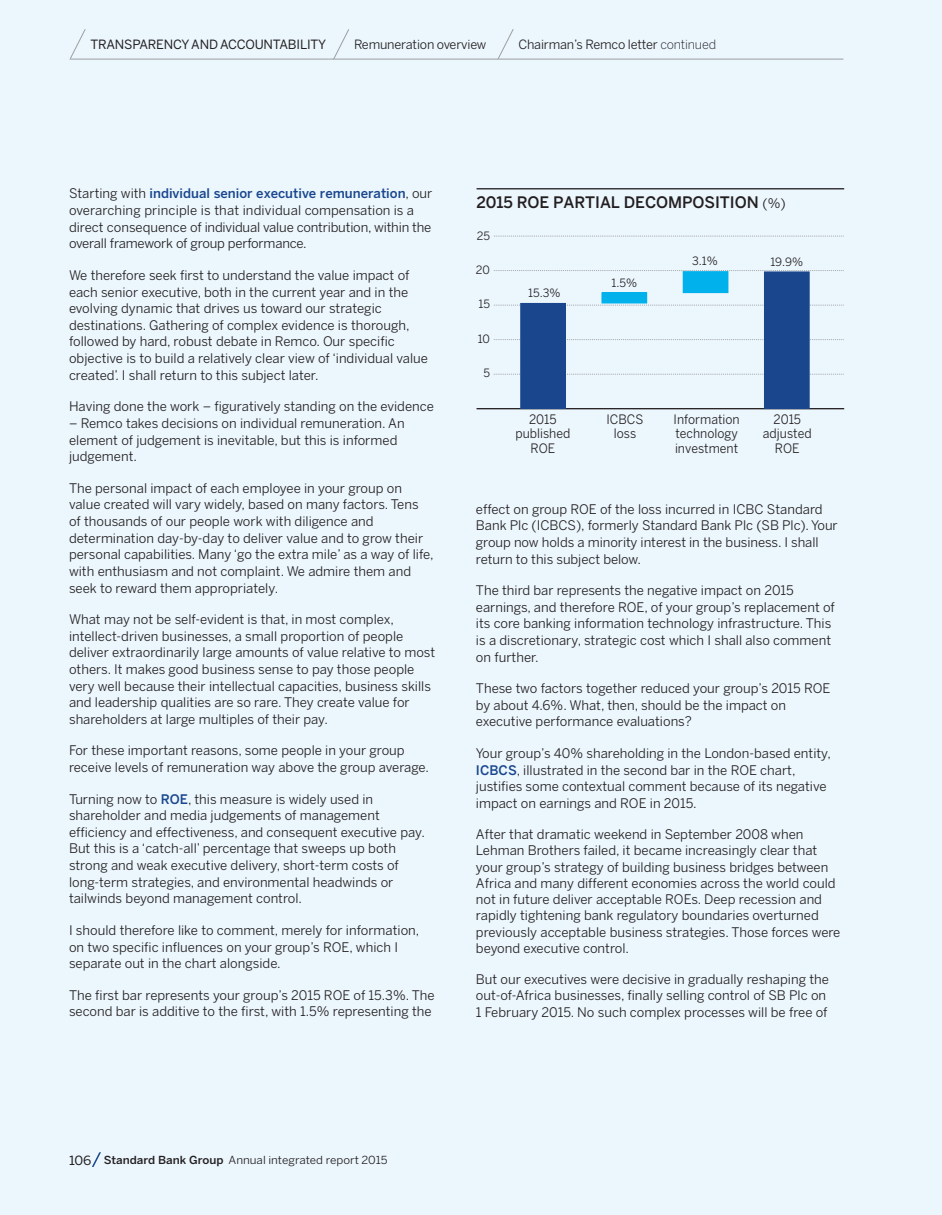
<style>
.page{position:relative;width:942px;height:1215px;background:#fff}
.page>*{position:absolute;margin:0;border:0;box-sizing:border-box;transform-origin:0 0}
.t1{font:500 15.75px "Benton Sans";letter-spacing:-.005em;color:#231f20}
.t2{font:13.12px/16.6px "Benton Sans";color:#231f20}
.t3{font:12.95px/14.7px "Benton Sans";color:#231f20;text-align:center;scale:.95 1}
.t4{font:12.6px "Benton Sans";letter-spacing:-.015em;color:#231f20}
.t5{font:12.6px "Benton Sans";letter-spacing:-.015em;color:#231f20}
.t6{font:11.38px "Benton Sans";color:#231f20}
.t7{font:11.03px "Benton Sans";color:#231f20;scale:1.06 1}
.s1{font-weight:300}
.s2{font-weight:500;color:#19468d}
.s3{font-weight:400;font-size:13.12px}
.s4{font-size:12.6px}
.s5{font-weight:500}
</style>
<div class="page">
<div style="left:0;top:0;width:942px;height:1214px;background:#ebf6fd"></div>
<hr style="left:85px;top:59px;width:244px;height:1px;background:#9d9fa1">
<hr style="left:334px;top:59px;width:159px;height:1px;background:#9d9fa1">
<hr style="left:498px;top:59px;width:345px;height:1px;background:#9d9fa1">
<svg style="left:69px;top:29px;width:17px;height:31px"></svg>
<svg style="left:329px;top:29px;width:21px;height:31px"></svg>
<svg style="left:493px;top:29px;width:21px;height:31px"></svg>
<svg style="left:92px;top:1152px;width:9px;height:14px"></svg>
<svg style="left:494px;top:236px;width:350px;height:1px"></svg>
<svg style="left:494px;top:339px;width:350px;height:1px"></svg>
<svg style="left:494px;top:270px;width:350px;height:1px"></svg>
<svg style="left:494px;top:374px;width:350px;height:1px"></svg>
<svg style="left:494px;top:305px;width:350px;height:1px"></svg>
<hr style="left:476px;top:408px;width:368px;height:1px;background:#231f20">
<div style="left:521px;top:303px;width:44px;height:105px;background:#19468d"></div>
<div style="left:520px;top:303px;width:46px;height:106px;border:1px solid #19468d"></div>
<div style="left:602px;top:293px;width:44px;height:10px;background:#00b1eb"></div>
<div style="left:683px;top:272px;width:45px;height:20px;background:#00b1eb"></div>
<div style="left:683px;top:271px;width:45px;height:22px;border:1px solid #00b1eb"></div>
<div style="left:764px;top:272px;width:45px;height:136px;background:#19468d"></div>
<div style="left:764px;top:271px;width:45px;height:138px;border:1px solid #19468d"></div>
<hr style="left:476px;top:188px;width:368px;height:1px;background:#231f20">
<p class="t5" style="left:90px;top:38px;width:237px">TRANSPARENCY AND ACCOUNTABILITY</p>
<p class="t4" style="left:354px;top:38px;width:134px">Remuneration overview</p>
<p class="t4" style="left:518px;top:38px;width:199px">Chairman’s Remco letter <span class="s1">continued</span></p>
<p class="t2" style="left:69px;top:186px;width:365px">Starting with <span class="s2">individual senior executive remuneration</span>, our overarching principle is that individual compensation is a direct consequence of individual value contribution, within the overall framework of group performance.</p>
<p class="t2" style="left:69px;top:268px;width:360px">We therefore seek first to understand the value impact of each senior executive, both in the current year and in the evolving dynamic that drives us toward our strategic destinations. Gathering of complex evidence is thorough, followed by hard, robust debate in Remco. Our specific objective is to build a relatively clear view of ‘individual value created’. I shall return to this subject later.</p>
<p class="t2" style="left:69px;top:399px;width:366px">Having done the work – figuratively standing on the evidence</p>
<p class="t2" style="left:69px;top:416px;width:337px">– Remco takes decisions on individual remuneration. An element of judgement is inevitable, but this is informed judgement.</p>
<p class="t2" style="left:69px;top:480px;width:366px">The personal impact of each employee in your group on value created will vary widely, based on many factors. Tens of thousands of our people work with diligence and determination day-by-day to deliver value and to grow their personal capabilities. Many ‘go the extra mile’ as a way of life, with enthusiasm and not complaint. We admire them and seek to reward them appropriately.</p>
<p class="t2" style="left:69px;top:612px;width:368px">What may not be self-evident is that, in most complex, intellect-driven businesses, a small proportion of people deliver extraordinarily large amounts of value relative to most others. It makes good business sense to pay those people very well because their intellectual capacities, business skills and leadership qualities are so rare. They create value for shareholders at large multiples of their pay.</p>
<p class="t2" style="left:69px;top:743px;width:361px">For these important reasons, some people in your group receive levels of remuneration way above the group average.</p>
<p class="t2" style="left:69px;top:791px;width:357px">Turning now to <span class="s2">ROE</span>, this measure is widely used in shareholder and media judgements of management efficiency and effectiveness, and consequent executive pay.<br>But this is a ‘catch-all’ percentage that sweeps up both strong and weak executive delivery, short-term costs of long-term strategies, and environmental headwinds or tailwinds beyond management control.</p>
<p class="t2" style="left:69px;top:922px;width:352px">I should therefore like to comment, merely for information, on two specific influences on your group’s ROE, which I separate out in the chart alongside.</p>
<p class="t2" style="left:69px;top:987px;width:367px">The first bar represents your group’s 2015 ROE of 15.3%. The second bar is additive to the first, with 1.5% representing the</p>
<p class="t1" style="left:476px;top:195px;width:311px">2015 ROE PARTIAL DECOMPOSITION <span class="s3">(%)</span></p>
<p class="t6" style="left:477px;top:231px;width:15px">25</p>
<p class="t6" style="left:476px;top:265px;width:16px">20</p>
<p class="t6" style="left:478px;top:299px;width:13px">15</p>
<p class="t6" style="left:478px;top:333px;width:14px">10</p>
<p class="t6" style="left:483px;top:367px;width:8px">5</p>
<p class="t3" style="left:763px;top:412px;width:53px">2015 adjusted<br>ROE</p>
<p class="t6" style="left:692px;top:256px;width:27px">3.1%</p>
<p class="t6" style="left:770px;top:256px;width:34px">19.9%</p>
<p class="t6" style="left:611px;top:277px;width:27px">1.5%</p>
<p class="t6" style="left:528px;top:287px;width:34px">15.3%</p>
<p class="t3" style="left:515px;top:412px;width:59px">2015 published<br>ROE</p>
<p class="t3" style="left:606px;top:412px;width:40px">ICBCS loss</p>
<p class="t3" style="left:673px;top:412px;width:71px;text-align:left">Information technology investment</p>
<p class="t2" style="left:476px;top:501px;width:363px">effect on group ROE of the loss incurred in ICBC Standard Bank Plc (ICBCS), formerly Standard Bank Plc (SB Plc). Your group now holds a minority interest in the business. I shall return to this subject below.</p>
<p class="t2" style="left:476px;top:583px;width:360px">The third bar represents the negative impact on 2015 earnings, and therefore ROE, of your group’s replacement of its core banking information technology infrastructure. This is a discretionary, strategic cost which I shall also comment on further.</p>
<p class="t2" style="left:476px;top:681px;width:356px">These two factors together reduced your group’s 2015 ROE by about 4.6%. What, then, should be the impact on executive performance evaluations?</p>
<p class="t2" style="left:476px;top:746px;width:356px">Your group’s 40% shareholding in the London-based entity, <span class="s2">ICBCS</span>, illustrated in the second bar in the ROE chart, justifies some contextual comment because of its negative impact on earnings and ROE in 2015.</p>
<p class="t2" style="left:476px;top:827px;width:366px">After that dramatic weekend in September 2008 when Lehman Brothers failed, it became increasingly clear that your group’s strategy of building business bridges between Africa and many different economies across the world could not in future deliver acceptable ROEs. Deep recession and rapidly tightening bank regulatory boundaries overturned previously acceptable business strategies. Those forces were beyond executive control.</p>
<p class="t2" style="left:476px;top:972px;width:354px">But our executives were decisive in gradually reshaping the out-of-Africa businesses, finally selling control of SB Plc on<br>1 February 2015. No such complex processes will be free of</p>
<p class="t7" style="left:69px;top:1154px;width:302px"><span class="s4">106</span> <span class="s5">Standard Bank Group</span> Annual integrated report 2015</p>
</div>
